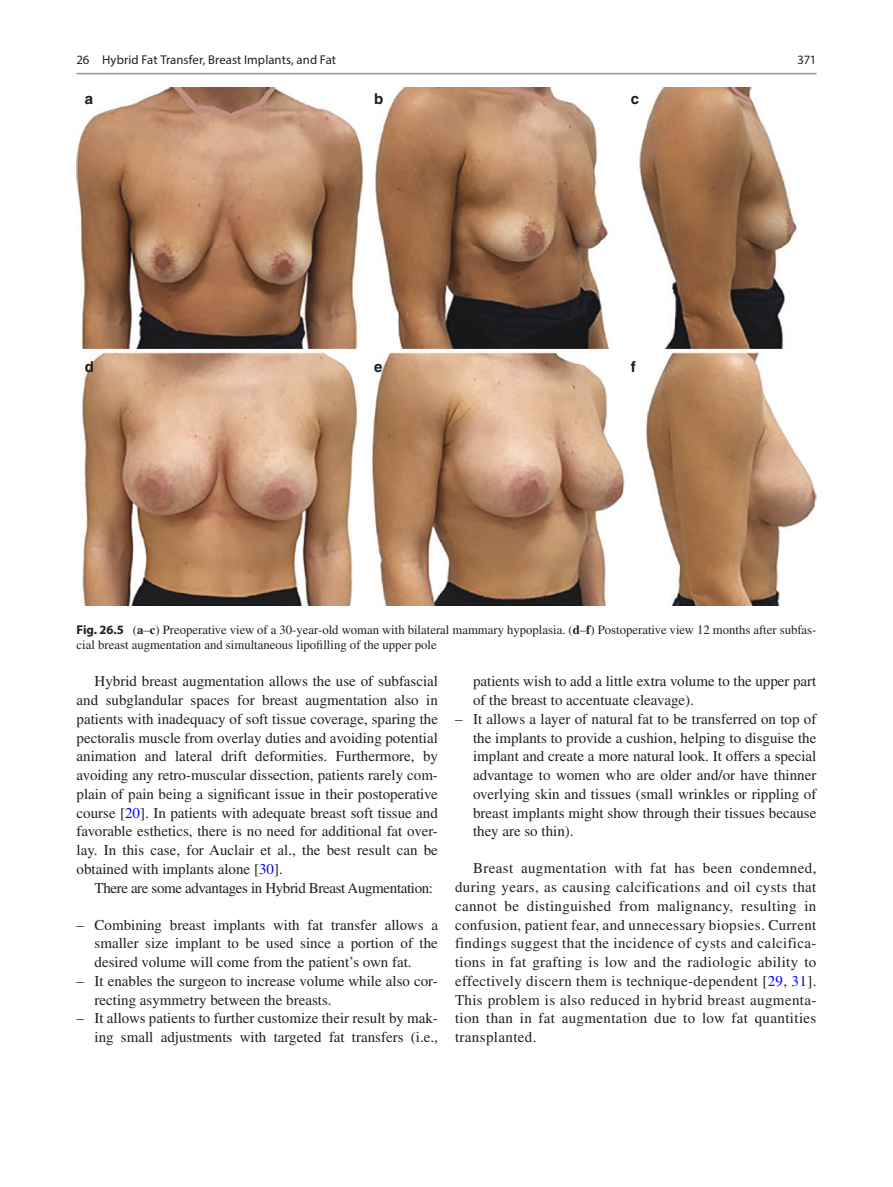
<style>
.page{position:relative;width:893px;height:1187px;background:#fff}
.page>*{position:absolute;margin:0;border:0;box-sizing:border-box;transform-origin:0 0}
.Text{font:15px/18.8px "Times LT Std";color:#231f20;text-align:justify}
.Text-2{font:15px "Times LT Std";letter-spacing:-.025em;color:#231f20}
.t1{font:15px "Helvetica Bold 3";color:#1d1e1f}
.t2{font:12.75px/15px "Times LT Std";color:#231f20}
.t3{font:12.75px "Myriad Pro";letter-spacing:.005em;color:#231f20}
.s1{font-family:"Myriad Pro";font-weight:700}
.s2{font-weight:700}
.s3{color:#00f}
</style>
<div class="page">
<img style="left:77px;top:88px;width:739px;height:517px">
<hr style="left:77px;top:73px;width:739px;height:1px;background:#939598">
<p class="t3" style="left:77px;top:52px;width:261px">26 Hybrid Fat Transfer, Breast Implants, and Fat</p>
<p class="t1" style="left:85px;top:90px;width:10px">a</p>
<p class="t1" style="left:374px;top:90px;width:11px">b</p>
<p class="t1" style="left:631px;top:90px;width:10px">c</p>
<p class="t1" style="left:85px;top:357px;width:11px">d</p>
<p class="t1" style="left:374px;top:357px;width:10px">e</p>
<p class="t1" style="left:631px;top:357px;width:6px">f</p>
<p class="t3" style="left:797px;top:52px;width:20px">371</p>
<p class="t2" style="left:77px;top:622px;width:741px"><span class="s1">Fig. 26.5</span> (<span class="s2">a</span>–<span class="s2">c</span>) Preoperative view of a 30-year-old woman with bilateral mammary hypoplasia. (<span class="s2">d</span>–<span class="s2">f</span>) Postoperative view 12 months after subfas&shy;cial breast augmentation and simultaneous lipofilling of the upper pole</p>
<p class="Text" style="left:77px;top:672px;width:363px;text-indent:18px">Hybrid breast augmentation allows the use of subfascial and subglandular spaces for breast augmentation also in patients with inadequacy of soft tissue coverage, sparing the pectoralis muscle from overlay duties and avoiding potential animation and lateral drift deformities. Furthermore, by avoiding any retro-muscular dissection, patients rarely com&shy;plain of pain being a significant issue in their postoperative course [<span class="s3">20</span>]. In patients with adequate breast soft tissue and favorable esthetics, there is no need for additional fat over&shy;lay. In this case, for Auclair et al., the best result can be obtained with implants alone [<span class="s3">30</span>].</p>
<p class="Text-2" style="left:95px;top:879px;width:340px">There are some advantages in Hybrid Breast Augmentation:</p>
<p class="Text" style="left:95px;top:915px;width:345px;text-indent:-18px">– Combining breast implants with fat transfer allows a smaller size implant to be used since a portion of the desired volume will come from the patient’s own fat.</p>
<p class="Text" style="left:95px;top:971px;width:345px;text-indent:-18px">– It enables the surgeon to increase volume while also cor&shy;recting asymmetry between the breasts.</p>
<p class="Text" style="left:77px;top:1008px;width:363px;text-align:right">– It allows patients to further customize their result by mak&shy;ing small adjustments with targeted fat transfers (i.e.,</p>
<p class="Text" style="left:473px;top:672px;width:345px">patients wish to add a little extra volume to the upper part of the breast to accentuate cleavage).</p>
<p class="Text" style="left:473px;top:709px;width:345px;text-indent:-18px">– It allows a layer of natural fat to be transferred on top of the implants to provide a cushion, helping to disguise the implant and create a more natural look. It offers a special advantage to women who are older and/or have thinner overlying skin and tissues (small wrinkles or rippling of breast implants might show through their tissues because they are so thin).</p>
<p class="Text" style="left:455px;top:858px;width:363px;text-indent:18px">Breast augmentation with fat has been condemned, during years, as causing calcifications and oil cysts that cannot be distinguished from malignancy, resulting in confusion, patient fear, and unnecessary biopsies. Current findings suggest that the incidence of cysts and calcifica&shy;tions in fat grafting is low and the radiologic ability to effectively discern them is technique-dependent [<span class="s3">29</span>, <span class="s3">31</span>].<br>This problem is also reduced in hybrid breast augmenta&shy;tion than in fat augmentation due to low fat quantities transplanted.</p>
</div>
